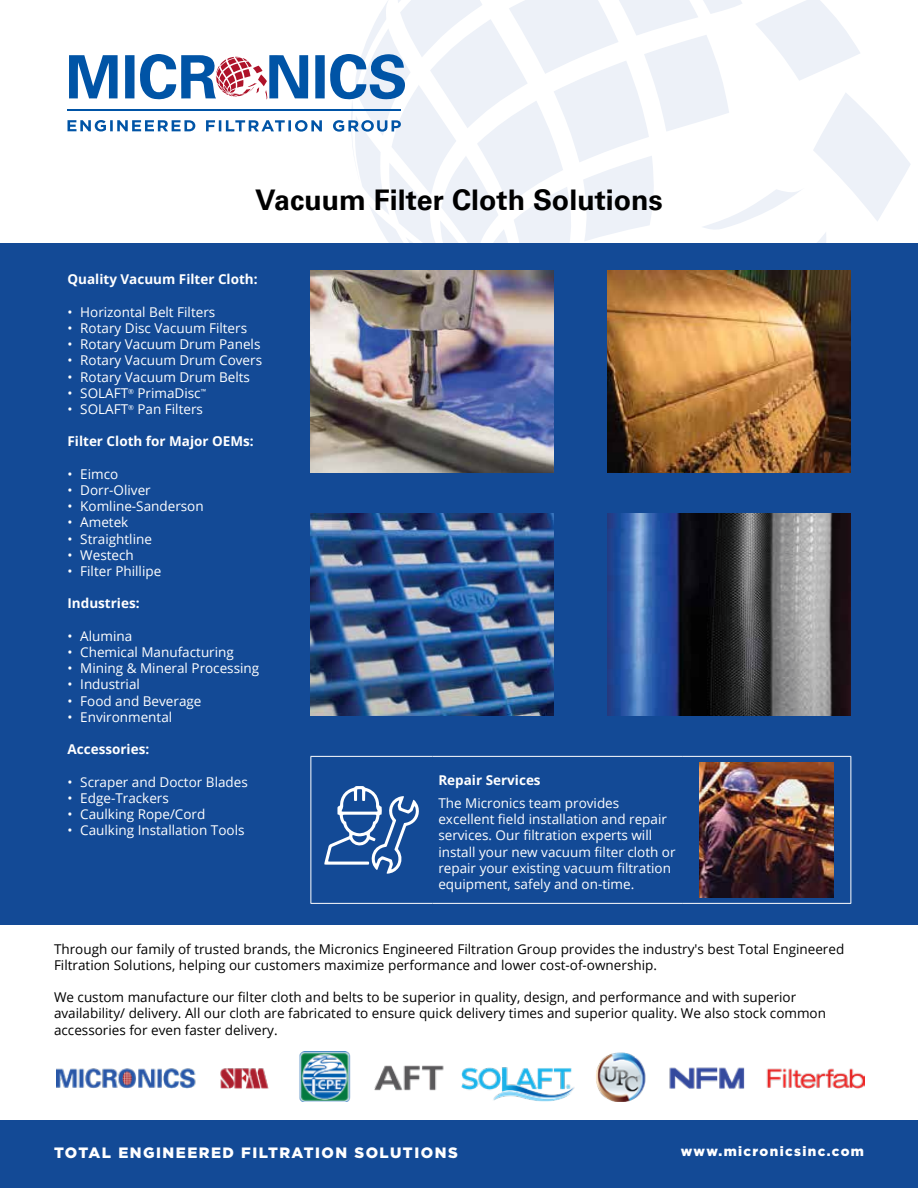
<style>
.page{position:relative;width:918px;height:1188px;background:#fff}
.page>*{position:absolute;margin:0;border:0;box-sizing:border-box;transform-origin:0 0}
.t1{font:700 28.5px "Univers";color:#000}
.t2{font:900 15px "Gotham";letter-spacing:.1em;color:#fff}
.t3{font:13.5px/16.2px "Open Sans";color:#fff}
.t4{font:13.5px/16.2px "Open Sans";color:#000}
.t5{font:700 13.5px "Open Sans";color:#fff}
.t6{font:900 13.5px "Gotham";letter-spacing:.1em;color:#fff}
</style>
<div class="page">
<div style="left:0;top:1120px;width:918px;height:68px;background:#134a96"></div>
<svg style="left:68px;top:120px;width:127px;height:12px"></svg>
<svg style="left:206px;top:120px;width:116px;height:12px"></svg>
<svg style="left:330px;top:0;width:581px;height:243px"></svg>
<svg style="left:69px;top:55px;width:49px;height:43px"></svg>
<div style="left:125px;top:55px;width:10px;height:43px;background:#0054a6"></div>
<div style="left:315px;top:55px;width:10px;height:43px;background:#0054a6"></div>
<svg style="left:140px;top:54px;width:168px;height:46px"></svg>
<hr style="left:68px;top:109px;width:333px;height:1px;background:#0054a6">
<div style="left:0;top:243px;width:918px;height:682px;background:#134a96"></div>
<img style="left:56px;top:1051px;width:808px;height:50px">
<hr style="left:310px;top:756px;width:122px;height:1px;background:#fff">
<hr style="left:310px;top:757px;width:1px;height:146px;background:#fff">
<hr style="left:432px;top:756px;width:250px;height:1px;background:#fff">
<hr style="left:682px;top:756px;width:169px;height:1px;background:#fff">
<hr style="left:850px;top:757px;width:1px;height:146px;background:#fff">
<hr style="left:310px;top:903px;width:122px;height:1px;background:#fff">
<hr style="left:432px;top:903px;width:250px;height:1px;background:#fff">
<hr style="left:682px;top:903px;width:169px;height:1px;background:#fff">
<svg style="left:324px;top:786px;width:95px;height:88px"></svg>
<img style="left:699px;top:762px;width:135px;height:135px">
<img style="left:310px;top:270px;width:244px;height:202px">
<img style="left:608px;top:270px;width:242px;height:202px">
<img style="left:310px;top:513px;width:244px;height:203px">
<img style="left:608px;top:513px;width:242px;height:203px">
<h1 class="t1" style="left:255px;top:183px;width:409px">Vacuum Filter Cloth Solutions</h1>
<p class="t5" style="left:68px;top:270px;width:192px">Quality Vacuum Filter Cloth:</p>
<p class="t3" style="left:68px;top:303px;width:149px">• Horizontal Belt Filters</p>
<p class="t3" style="left:68px;top:320px;width:181px">• Rotary Disc Vacuum Filters</p>
<p class="t3" style="left:68px;top:336px;width:195px">• Rotary Vacuum Drum Panels</p>
<p class="t3" style="left:68px;top:352px;width:196px">• Rotary Vacuum Drum Covers</p>
<p class="t3" style="left:68px;top:368px;width:184px">• Rotary Vacuum Drum Belts</p>
<p class="t3" style="left:68px;top:384px;width:140px">• SOLAFT<sup>®</sup> PrimaDisc<sup>™</sup></p>
<p class="t3" style="left:68px;top:401px;width:137px">• SOLAFT<sup>®</sup> Pan Filters</p>
<p class="t5" style="left:68px;top:432px;width:188px">Filter Cloth for Major OEMs:</p>
<p class="t3" style="left:68px;top:465px;width:52px">• Eimco</p>
<p class="t3" style="left:68px;top:482px;width:85px">• Dorr-Oliver</p>
<p class="t3" style="left:68px;top:498px;width:138px">• Komline-Sanderson</p>
<p class="t3" style="left:68px;top:514px;width:62px">• Ametek</p>
<p class="t3" style="left:68px;top:530px;width:86px">• Straightline</p>
<p class="t3" style="left:68px;top:546px;width:68px">• Westech</p>
<p class="t3" style="left:68px;top:563px;width:95px">• Filter Phillipe</p>
<p class="t5" style="left:68px;top:594px;width:74px">Industries:</p>
<p class="t3" style="left:68px;top:627px;width:66px">• Alumina</p>
<p class="t3" style="left:68px;top:644px;width:168px">• Chemical Manufacturing</p>
<p class="t3" style="left:68px;top:660px;width:193px">• Mining &amp; Mineral Processing</p>
<p class="t3" style="left:68px;top:676px;width:74px">• Industrial</p>
<p class="t3" style="left:68px;top:692px;width:136px">• Food and Beverage</p>
<p class="t3" style="left:68px;top:708px;width:106px">• Environmental</p>
<p class="t5" style="left:68px;top:740px;width:83px">Accessories:</p>
<p class="t3" style="left:68px;top:773px;width:182px">• Scraper and Doctor Blades</p>
<p class="t3" style="left:68px;top:789px;width:103px">• Edge-Trackers</p>
<p class="t3" style="left:68px;top:806px;width:139px">• Caulking Rope/Cord</p>
<p class="t3" style="left:68px;top:822px;width:179px">• Caulking Installation Tools</p>
<p class="t5" style="left:438px;top:771px;width:104px">Repair Services</p>
<p class="t3" style="left:438px;top:795px;width:239px">The Micronics team provides excellent field installation and repair services. Our filtration experts will install your new vacuum filter cloth or repair your existing vacuum filtration equipment, safely and on-time.</p>
<p class="t4" style="left:54px;top:940px;width:792px">Through our family of trusted brands, the Micronics Engineered Filtration Group provides the industry's best Total Engineered<br>Filtration Solutions, helping our customers maximize performance and lower cost-of-ownership.</p>
<p class="t4" style="left:54px;top:989px;width:774px">We custom manufacture our filter cloth and belts to be superior in quality, design, and performance and with superior availability/ delivery. All our cloth are fabricated to ensure quick delivery times and superior quality. We also stock common accessories for even faster delivery.</p>
<p class="t2" style="left:54px;top:1144px;width:405px">TOTAL ENGINEERED FILTRATION SOLUTIONS</p>
<p class="t6" style="left:681px;top:1143px;width:185px">www.micronicsinc.com</p>
</div>
